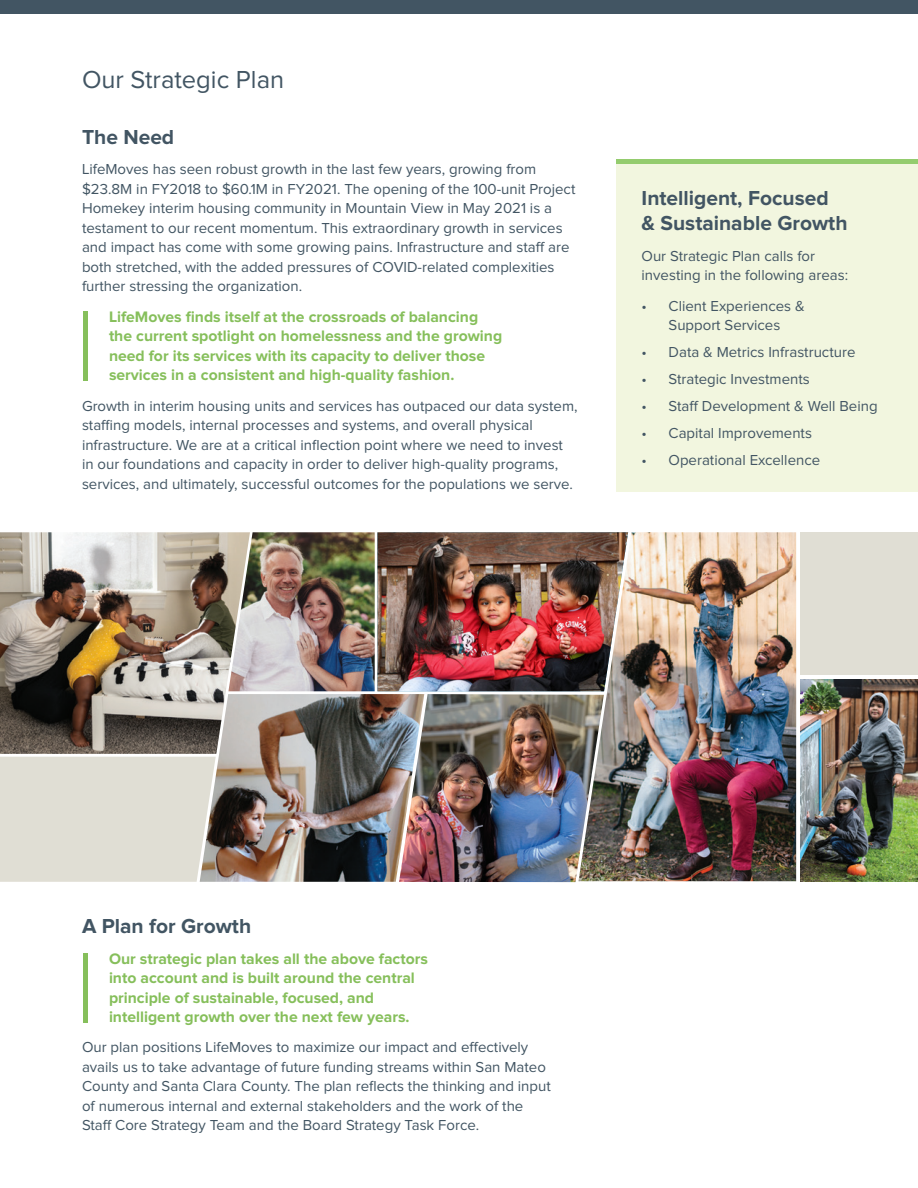
<style>
.page{position:relative;width:918px;height:1188px;background:#fff}
.page>*{position:absolute;margin:0;border:0;box-sizing:border-box;transform-origin:0 0}
.t1{font:25.5px "Proxima Nova";color:#425563}
.t2{font:700 21px/25.5px "Proxima Nova";color:#425563}
.t3{font:700 15.75px/19.5px "Proxima Nova";color:#86bf5b}
.t4{font:15px/19.5px "Proxima Nova";color:#425563}
</style>
<div class="page">
<div style="left:617px;top:161px;width:301px;height:330px;background:#f2f6df"></div>
<div style="left:617px;top:159px;width:301px;height:5px;background:#94cc6e"></div>
<div style="left:0;top:0;width:918px;height:14px;background:#425563"></div>
<hr style="left:84px;top:311px;width:4px;height:69px;background:#86bf5b">
<hr style="left:84px;top:954px;width:4px;height:69px;background:#86bf5b">
<img style="left:200px;top:694px;width:199px;height:188px">
<img style="left:0;top:532px;width:250px;height:222px">
<div style="left:0;top:757px;width:216px;height:125px;background:#e0ded4"></div>
<div style="left:800px;top:532px;width:118px;height:143px;background:#e0ded4"></div>
<img style="left:800px;top:679px;width:118px;height:202px">
<img style="left:578px;top:532px;width:218px;height:349px">
<img style="left:399px;top:694px;width:205px;height:188px">
<img style="left:228px;top:532px;width:147px;height:159px">
<img style="left:377px;top:532px;width:251px;height:159px">
<h1 class="t1" style="left:82px;top:66px;width:204px">Our Strategic Plan</h1>
<h2 class="t2" style="left:82px;top:125px;width:94px">The Need</h2>
<p class="t4" style="left:82px;top:160px;width:495px">LifeMoves has seen robust growth in the last few years, growing from $23.8M in FY2018 to $60.1M in FY2021. The opening of the 100-unit Project Homekey interim housing community in Mountain View in May 2021 is a testament to our recent momentum. This extraordinary growth in services and impact has come with some growing pains. Infrastructure and staff are both stretched, with the added pressures of COVID-related complexities further stressing the organization.</p>
<p class="t3" style="left:109px;top:307px;width:395px">LifeMoves finds itself at the crossroads of balancing the current spotlight on homelessness and the growing need for its services with its capacity to deliver those services in a consistent and high-quality fashion.</p>
<p class="t4" style="left:82px;top:396px;width:497px">Growth in interim housing units and services has outpaced our data system, staffing models, internal processes and systems, and overall physical infrastructure. We are at a critical inflection point where we need to invest in our foundations and capacity in order to deliver high-quality programs, services, and ultimately, successful outcomes for the populations we serve.</p>
<h2 class="t2" style="left:642px;top:186px;width:207px">Intelligent, Focused<br>&amp; Sustainable Growth</h2>
<p class="t4" style="left:642px;top:246px;width:208px">Our Strategic Plan calls for investing in the following areas:</p>
<p class="t4" style="left:642px;top:296px;width:165px;text-align:center">• Client Experiences &amp;<br>Support Services</p>
<p class="t4" style="left:642px;top:343px;width:215px">• Data &amp; Metrics Infrastructure</p>
<p class="t4" style="left:642px;top:370px;width:170px">• Strategic Investments</p>
<p class="t4" style="left:642px;top:397px;width:238px">• Staff Development &amp; Well Being</p>
<p class="t4" style="left:642px;top:424px;width:172px">• Capital Improvements</p>
<p class="t4" style="left:642px;top:451px;width:180px">• Operational Excellence</p>
<h2 class="t2" style="left:82px;top:914px;width:171px">A Plan for Growth</h2>
<p class="t3" style="left:109px;top:949px;width:321px">Our strategic plan takes all the above factors into account and is built around the central principle of sustainable, focused, and intelligent growth over the next few years.</p>
<p class="t4" style="left:82px;top:1038px;width:470px">Our plan positions LifeMoves to maximize our impact and effectively avails us to take advantage of future funding streams within San Mateo County and Santa Clara County. The plan reflects the thinking and input of numerous internal and external stakeholders and the work of the Staff Core Strategy Team and the Board Strategy Task Force.</p>
</div>
